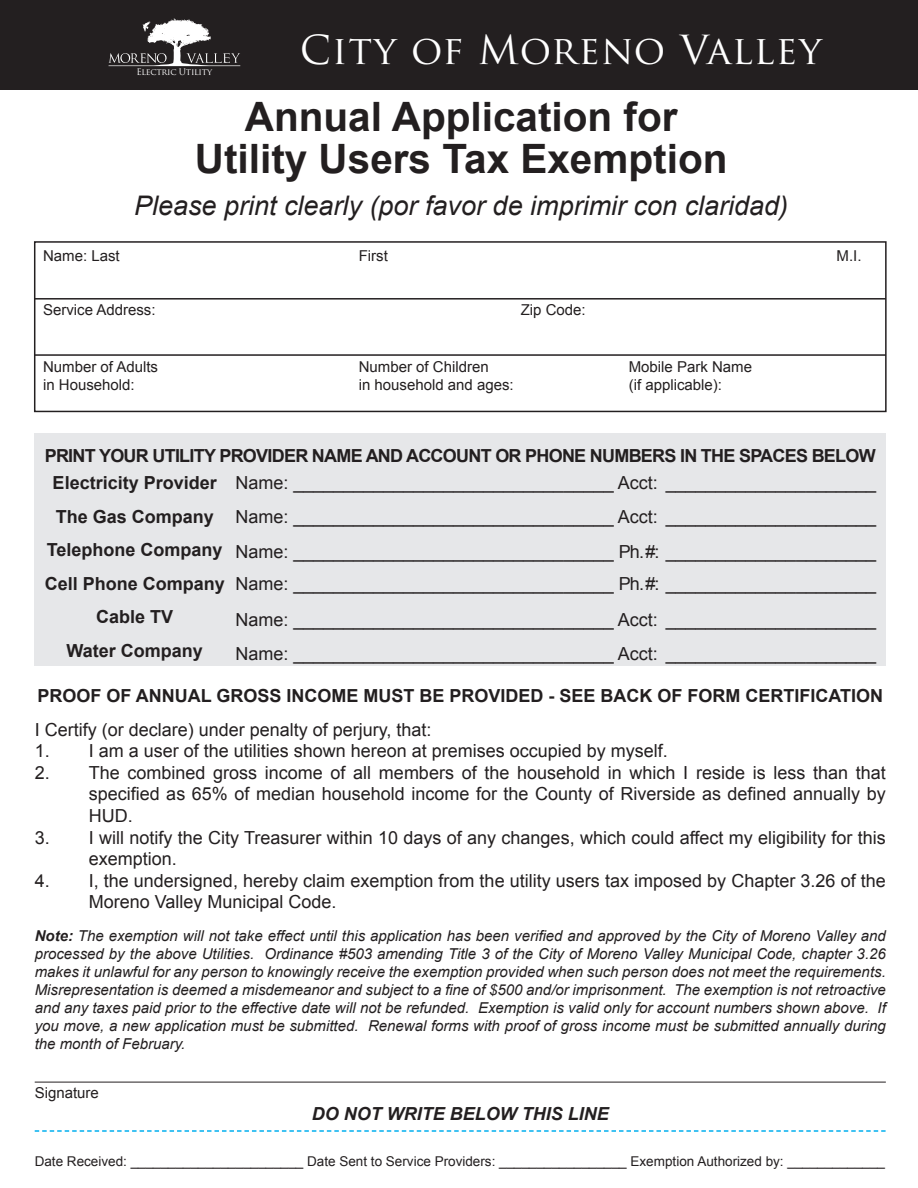
<style>
.page{position:relative;width:918px;height:1188px;background:#fff}
.page>*{position:absolute;margin:0;border:0;box-sizing:border-box;transform-origin:0 0}
.t1{font:700 40.5px "Arial";color:#231f20}
.t2{font:39px "Trajan Pro";letter-spacing:.025em;color:#fff}
.t3{font:italic 27px "Arial";color:#231f20}
.t4{font:18px/21.6px "Arial";color:#231f20}
.t5{font:700 18px "Arial";color:#231f20}
.t6{font:700 18px "Arial";letter-spacing:-.04em;color:#231f20}
.t7{font:italic 700 18px "Arial";color:#231f20}
.t8{font:italic 15px/18px "Arial";color:#231f20;text-align:justify}
.t9{font:15px "Arial";color:#231f20}
.t10{font:13.5px "Arial";color:#231f20}
.t11{font:8.85px "Trajan Pro";letter-spacing:-.03em;color:#fff}
.s1{font-weight:700}
</style>
<div class="page">
<div style="left:0;top:0;width:918px;height:89px;background:#231f20"></div>
<svg style="left:109px;top:18px;width:131px;height:48px"></svg>
<div style="left:34px;top:241px;width:853px;height:171px;border:2px solid #231f20"></div>
<hr style="left:35px;top:298px;width:851px;height:2px;background:#231f20">
<hr style="left:35px;top:354px;width:851px;height:2px;background:#231f20">
<div style="left:35px;top:434px;width:851px;height:232px;background:#e6e7e9"></div>
<svg style="left:35px;top:1130px;width:851px;height:2px"></svg>
<hr style="left:35px;top:1082px;width:851px;height:1px;background:#231f20">
<p class="t11" style="left:136px;top:66px;width:77px">Electric Utility</p>
<p class="t2" style="left:300px;top:25px;width:523px">City of Moreno Valley</p>
<p class="t1" style="left:245px;top:90px;width:434px">Annual Application for</p>
<p class="t1" style="left:195px;top:132px;width:534px">Utility Users Tax Exemption</p>
<p class="t3" style="left:134px;top:188px;width:656px">Please print clearly (por favor de imprimir con claridad)</p>
<p class="t9" style="left:43px;top:246px;width:78px">Name: Last</p>
<p class="t9" style="left:359px;top:246px;width:31px">First</p>
<p class="t9" style="left:837px;top:246px;width:27px">M.I.</p>
<p class="t9" style="left:43px;top:300px;width:114px">Service Address:</p>
<p class="t9" style="left:521px;top:300px;width:67px">Zip Code:</p>
<p class="t9" style="left:43px;top:357px;width:117px">Number of Adults</p>
<p class="t9" style="left:359px;top:357px;width:132px">Number of Children</p>
<p class="t9" style="left:629px;top:357px;width:125px">Mobile Park Name</p>
<p class="t9" style="left:43px;top:375px;width:93px">in Household:</p>
<p class="t9" style="left:359px;top:375px;width:157px">in household and ages:</p>
<p class="t9" style="left:629px;top:375px;width:95px">(if applicable):</p>
<p class="t6" style="left:45px;top:444px;width:833px">PRINT YOUR UTILITY PROVIDER NAME AND ACCOUNT OR PHONE NUMBERS IN THE SPACES BELOW</p>
<p class="t5" style="left:53px;top:471px;width:166px">Electricity Provider</p>
<p class="t5" style="left:56px;top:504px;width:160px">The Gas Company</p>
<p class="t5" style="left:47px;top:538px;width:177px">Telephone Company</p>
<p class="t5" style="left:45px;top:571px;width:182px">Cell Phone Company</p>
<p class="t5" style="left:96px;top:605px;width:79px">Cable TV</p>
<p class="t5" style="left:67px;top:639px;width:138px">Water Company</p>
<p class="t4" style="left:235px;top:472px;width:642px">Name: ________________________________ Acct: _____________________</p>
<p class="t4" style="left:235px;top:506px;width:642px">Name: ________________________________ Acct: _____________________</p>
<p class="t4" style="left:235px;top:541px;width:642px">Name: ________________________________ Ph. #: _____________________</p>
<p class="t4" style="left:235px;top:573px;width:642px">Name: ________________________________ Ph. #: _____________________</p>
<p class="t4" style="left:235px;top:609px;width:642px">Name: ________________________________ Acct: _____________________</p>
<p class="t4" style="left:235px;top:643px;width:642px">Name: ________________________________ Acct: _____________________</p>
<p class="t5" style="left:37px;top:684px;width:847px">PROOF OF ANNUAL GROSS INCOME MUST BE PROVIDED - SEE BACK OF FORM CERTIFICATION</p>
<p class="t4" style="left:35px;top:719px;width:398px">I Certify (or declare) under penalty of perjury, that:</p>
<p class="t4" style="left:35px;top:740px;width:635px">1. I am a user of the utilities shown hereon at premises occupied by myself.</p>
<p class="t4" style="left:89px;top:762px;width:799px;text-align:justify;text-indent:-54px">2. The combined gross income of all members of the household in which I reside is less than that specified as 65% of median household income for the County of Riverside as defined annually by HUD.</p>
<p class="t4" style="left:89px;top:827px;width:799px;text-indent:-54px">3. I will notify the City Treasurer within 10 days of any changes, which could affect my eligibility for this exemption.</p>
<p class="t4" style="left:89px;top:870px;width:799px;text-indent:-54px">4. I, the undersigned, hereby claim exemption from the utility users tax imposed by Chapter 3.26 of the<br>Moreno Valley Municipal Code.</p>
<p class="t8" style="left:35px;top:927px;width:853px"><span class="s1">Note:</span> The exemption will not take effect until this application has been verified and approved by the City of Moreno Valley and processed by the above Utilities. Ordinance #503 amending Title 3 of the City of Moreno Valley Municipal Code, chapter 3.26 makes it unlawful for any person to knowingly receive the exemption provided when such person does not meet the requirements.</p>
<p class="t8" style="left:35px;top:981px;width:853px">Misrepresentation is deemed a misdemeanor and subject to a fine of $500 and/or imprisonment. The exemption is not retroactive and any taxes paid prior to the effective date will not be refunded. Exemption is valid only for account numbers shown above. If you move, a new application must be submitted. Renewal forms with proof of gross income must be submitted annually during the month of February.</p>
<p class="t9" style="left:35px;top:1083px;width:66px">Signature</p>
<p class="t7" style="left:312px;top:1102px;width:299px">DO NOT WRITE BELOW THIS LINE</p>
<p class="t10" style="left:35px;top:1152px;width:852px">Date Received: _______________________ Date Sent to Service Providers: _________________ Exemption Authorized by: _____________</p>
</div>
